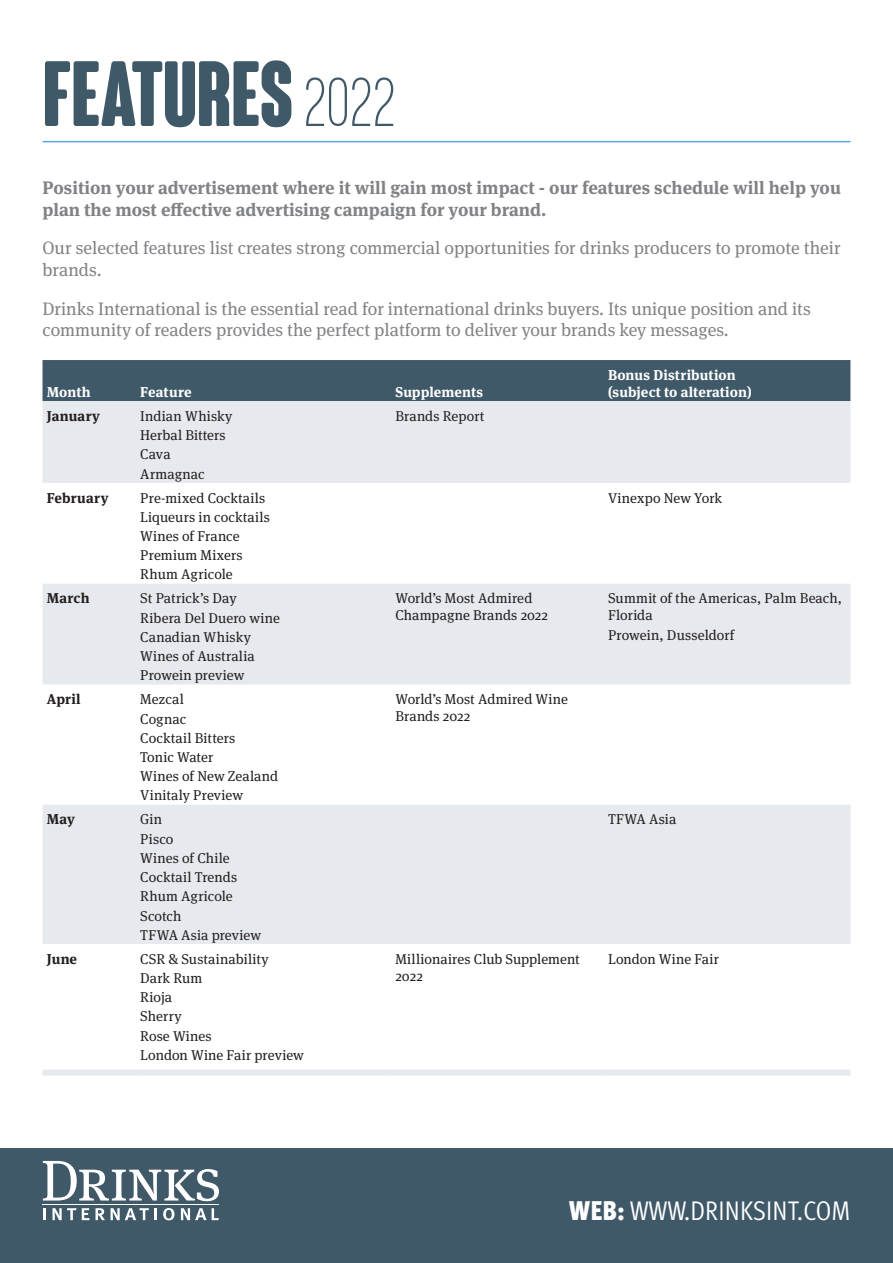
<style>
.page{position:relative;width:893px;height:1263px;background:#fff}
.page>*{position:absolute;margin:0;border:0;box-sizing:border-box;transform-origin:0 0}
.t1{font:700 condensed 90px "Coluna Rounded";color:#405968}
.t2{font:500 72px "Ostrich Sans";color:#405968}
.t3{font:27px "Meta OT Cond Norm";letter-spacing:.01em;color:#fff}
.t4{font:18px/21.6px "Meta Serif OT";color:#808285}
.t5{font:700 18px/21.6px "Meta Serif OT";color:#808285}
.Chart_text{font:14.25px/17.1px "Meta Serif OT";letter-spacing:.005em;color:#231f20}
.t6{font:700 14.25px/17.1px "Meta Serif OT";letter-spacing:.005em;color:#fff}
.t7{font:700 14.25px "Meta Serif OT";letter-spacing:.02em;color:#231f20}
.s1{font-family:"Meta OT";font-weight:900;font-stretch:condensed}
</style>
<div class="page">
<div style="left:0;top:1148px;width:893px;height:115px;background:#405968"></div>
<svg style="left:43px;top:1161px;width:176px;height:40px"></svg>
<hr style="left:43px;top:1204px;width:176px;height:1px;background:#fff">
<svg style="left:43px;top:1208px;width:2px;height:12px"></svg>
<svg style="left:52px;top:1208px;width:37px;height:12px"></svg>
<svg style="left:96px;top:1208px;width:9px;height:12px"></svg>
<svg style="left:111px;top:1208px;width:46px;height:12px"></svg>
<svg style="left:163px;top:1208px;width:11px;height:12px"></svg>
<svg style="left:181px;top:1208px;width:38px;height:12px"></svg>
<hr style="left:43px;top:141px;width:807px;height:1px;background:#55a9de">
<div style="left:43px;top:360px;width:807px;height:41px;background:#405968"></div>
<svg style="left:43px;top:401px;width:807px;height:543px;fill:#e6e9ed"></svg>
<div style="left:43px;top:1069px;width:93px;height:6px;background:#e6e9ed"></div>
<div style="left:136px;top:1069px;width:255px;height:6px;background:#e6e9ed"></div>
<div style="left:391px;top:1069px;width:213px;height:6px;background:#e6e9ed"></div>
<div style="left:604px;top:1069px;width:246px;height:6px;background:#e6e9ed"></div>
<p class="t1" style="left:43px;top:45px;width:252px">FEATURES</p>
<p class="t2" style="left:305px;top:68px;width:94px">2022</p>
<p class="t5" style="left:43px;top:177px;width:800px">Position your advertisement where it will gain most impact - our features schedule will help you plan the most effective advertising campaign for your brand.</p>
<p class="t4" style="left:43px;top:238px;width:799px">Our selected features list creates strong commercial opportunities for drinks producers to promote their brands.</p>
<p class="t4" style="left:43px;top:298px;width:770px">Drinks International is the essential read for international drinks buyers. Its unique position and its community of readers provides the perfect platform to deliver your brands key messages.</p>
<p class="t6" style="left:47px;top:383px;width:46px">Month</p>
<p class="t6" style="left:140px;top:383px;width:53px">Feature</p>
<p class="t6" style="left:395px;top:383px;width:89px">Supplements</p>
<p class="t7" style="left:47px;top:407px;width:55px">January</p>
<p class="Chart_text" style="left:140px;top:408px;width:94px">Indian Whisky</p>
<p class="Chart_text" style="left:140px;top:427px;width:87px">Herbal Bitters</p>
<p class="Chart_text" style="left:140px;top:446px;width:32px">Cava</p>
<p class="Chart_text" style="left:140px;top:465px;width:66px">Armagnac</p>
<p class="t7" style="left:47px;top:489px;width:63px">February</p>
<p class="Chart_text" style="left:140px;top:489px;width:127px">Pre-mixed Cocktails</p>
<p class="Chart_text" style="left:140px;top:508px;width:131px">Liqueurs in cocktails</p>
<p class="Chart_text" style="left:140px;top:528px;width:101px">Wines of France</p>
<p class="Chart_text" style="left:140px;top:547px;width:104px">Premium Mixers</p>
<p class="Chart_text" style="left:140px;top:566px;width:94px">Rhum Agricole</p>
<p class="Chart_text" style="left:395px;top:408px;width:90px">Brands Report</p>
<p class="t6" style="left:608px;top:366px;width:145px">Bonus Distribution (subject to alteration)</p>
<p class="Chart_text" style="left:608px;top:489px;width:116px">Vinexpo New York</p>
<p class="t7" style="left:47px;top:589px;width:44px">March</p>
<p class="Chart_text" style="left:140px;top:590px;width:98px">St Patrick’s Day</p>
<p class="Chart_text" style="left:140px;top:609px;width:141px">Ribera Del Duero wine</p>
<p class="Chart_text" style="left:140px;top:629px;width:112px">Canadian Whisky</p>
<p class="Chart_text" style="left:140px;top:648px;width:116px">Wines of Australia</p>
<p class="Chart_text" style="left:140px;top:667px;width:106px">Prowein preview</p>
<p class="t7" style="left:47px;top:690px;width:35px">April</p>
<p class="Chart_text" style="left:140px;top:691px;width:45px">Mezcal</p>
<p class="Chart_text" style="left:140px;top:710px;width:47px">Cognac</p>
<p class="Chart_text" style="left:140px;top:729px;width:96px">Cocktail Bitters</p>
<p class="Chart_text" style="left:140px;top:749px;width:74px">Tonic Water</p>
<p class="Chart_text" style="left:140px;top:768px;width:139px">Wines of New Zealand</p>
<p class="Chart_text" style="left:140px;top:787px;width:104px">Vinitaly Preview</p>
<p class="t7" style="left:47px;top:810px;width:30px">May</p>
<p class="Chart_text" style="left:140px;top:811px;width:23px">Gin</p>
<p class="Chart_text" style="left:140px;top:830px;width:35px">Pisco</p>
<p class="Chart_text" style="left:140px;top:849px;width:91px">Wines of Chile</p>
<p class="Chart_text" style="left:140px;top:869px;width:98px">Cocktail Trends</p>
<p class="Chart_text" style="left:140px;top:888px;width:94px">Rhum Agricole</p>
<p class="Chart_text" style="left:140px;top:907px;width:43px">Scotch</p>
<p class="Chart_text" style="left:140px;top:926px;width:122px">TFWA Asia preview</p>
<p class="t7" style="left:47px;top:950px;width:32px">June</p>
<p class="Chart_text" style="left:140px;top:950px;width:130px">CSR &amp; Sustainability</p>
<p class="Chart_text" style="left:140px;top:970px;width:64px">Dark Rum</p>
<p class="Chart_text" style="left:140px;top:989px;width:33px">Rioja</p>
<p class="Chart_text" style="left:140px;top:1008px;width:43px">Sherry</p>
<p class="Chart_text" style="left:140px;top:1027px;width:73px">Rose Wines</p>
<p class="Chart_text" style="left:140px;top:1046px;width:165px">London Wine Fair preview</p>
<p class="Chart_text" style="left:395px;top:590px;width:154px">World’s Most Admired<br>Champagne Brands 2022</p>
<p class="Chart_text" style="left:608px;top:590px;width:236px">Summit of the Americas, Palm Beach,<br>Florida</p>
<p class="Chart_text" style="left:608px;top:626px;width:128px">Prowein, Dusseldorf</p>
<p class="Chart_text" style="left:395px;top:691px;width:174px">World’s Most Admired Wine<br>Brands 2022</p>
<p class="Chart_text" style="left:608px;top:811px;width:70px">TFWA Asia</p>
<p class="Chart_text" style="left:395px;top:950px;width:186px">Millionaires Club Supplement<br>2022</p>
<p class="Chart_text" style="left:608px;top:950px;width:112px">London Wine Fair</p>
<h3 class="t3" style="left:569px;top:1194px;width:283px"><span class="s1">WEB:</span> WWW.DRINKSINT.COM</h3>
</div>
